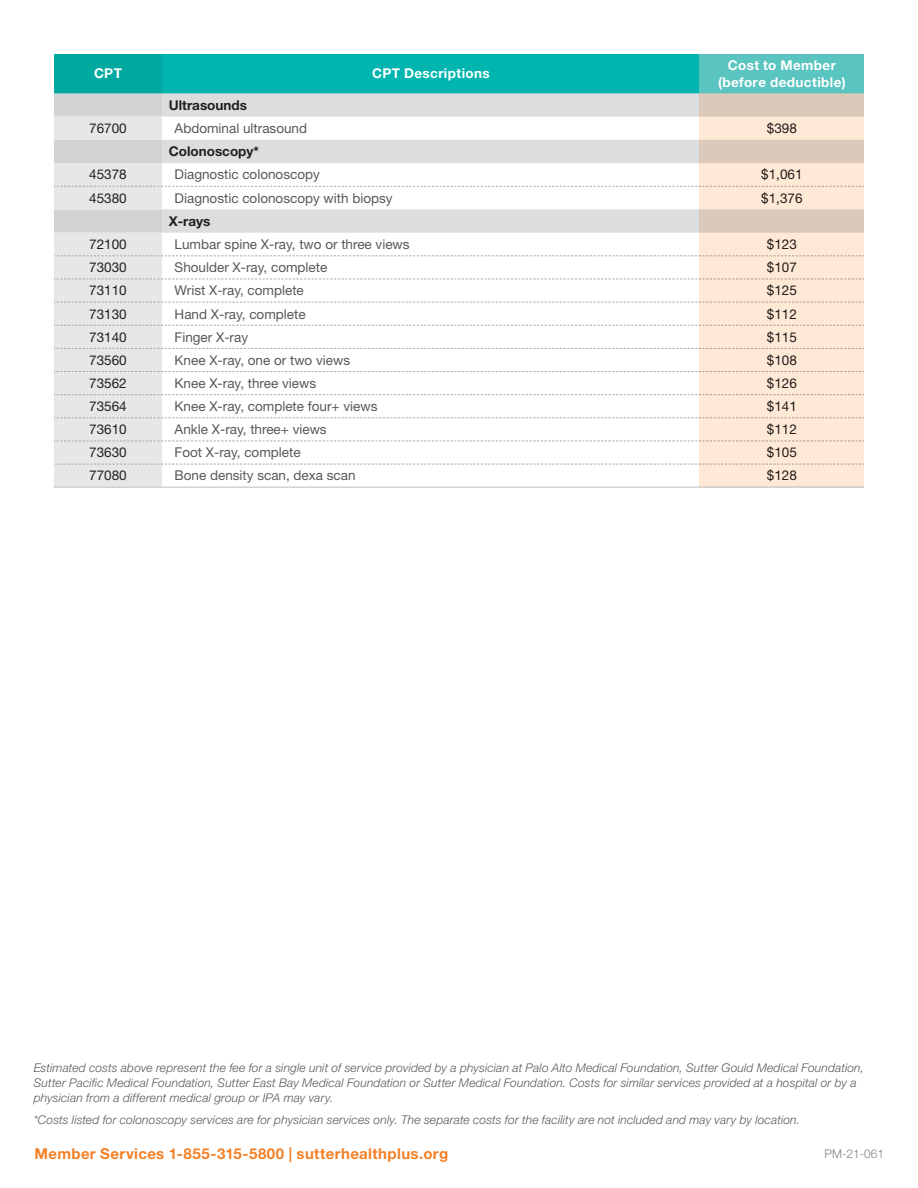
<style>
.page{position:relative;width:918px;height:1188px;background:#fff}
.page>*{position:absolute;margin:0;border:0;box-sizing:border-box;transform-origin:0 0}
.t1{font:700 15px "Helvetica Neue LT Std";letter-spacing:.025em;color:#f48026}
.t2{font:13.5px "Helvetica Neue LT Std";color:#57585a}
.t3{font:13.5px "Helvetica Neue LT Std";color:#231f20}
.t4{font:700 13.5px/16.2px "Helvetica Neue LT Std";letter-spacing:.03em;color:#fff;text-align:center}
.t5{font:700 13.5px "Helvetica Neue LT Std";color:#231f20}
.subtext{font:italic 300 12px/15px "Helvetica Neue LT Std";letter-spacing:.015em;color:#57585a}
.Tracking_Number{font:300 12px "Helvetica Neue LT Std";color:#808285}
</style>
<div class="page">
<div style="left:54px;top:54px;width:108px;height:39px;background:#00a9a0"></div>
<div style="left:162px;top:54px;width:538px;height:39px;background:#00b5af"></div>
<div style="left:700px;top:54px;width:164px;height:39px;background:#5ac4c0"></div>
<svg style="left:54px;top:93px;width:810px;height:393px"></svg>
<hr style="left:54px;top:486px;width:108px;height:2px;background:#d1d2d4">
<hr style="left:162px;top:486px;width:538px;height:2px;background:#d1d2d4">
<hr style="left:700px;top:486px;width:164px;height:2px;background:#d1d2d4">
<p class="t4" style="left:94px;top:65px;width:30px">CPT</p>
<p class="t4" style="left:372px;top:65px;width:119px">CPT Descriptions</p>
<p class="t4" style="left:718px;top:57px;width:129px">Cost to Member (before deductible)</p>
<p class="t5" style="left:169px;top:97px;width:80px">Ultrasounds</p>
<p class="t3" style="left:89px;top:120px;width:39px">76700</p>
<p class="t2" style="left:175px;top:120px;width:134px">Abdominal ultrasound</p>
<p class="t3" style="left:767px;top:120px;width:32px">$398</p>
<p class="t5" style="left:169px;top:143px;width:92px">Colonoscopy*</p>
<p class="t3" style="left:89px;top:167px;width:39px">45378</p>
<p class="t2" style="left:175px;top:167px;width:147px">Diagnostic colonoscopy</p>
<p class="t3" style="left:761px;top:167px;width:43px">$1,061</p>
<p class="t3" style="left:89px;top:190px;width:39px">45380</p>
<p class="t2" style="left:175px;top:190px;width:220px">Diagnostic colonoscopy with biopsy</p>
<p class="t3" style="left:761px;top:190px;width:43px">$1,376</p>
<p class="t5" style="left:169px;top:213px;width:43px">X-rays</p>
<p class="t3" style="left:89px;top:236px;width:39px">72100</p>
<p class="t2" style="left:175px;top:236px;width:237px">Lumbar spine X-ray, two or three views</p>
<p class="t3" style="left:767px;top:236px;width:32px">$123</p>
<p class="t3" style="left:89px;top:259px;width:39px">73030</p>
<p class="t2" style="left:175px;top:259px;width:154px">Shoulder X-ray, complete</p>
<p class="t3" style="left:767px;top:259px;width:32px">$107</p>
<p class="t3" style="left:89px;top:283px;width:39px">73110</p>
<p class="t2" style="left:175px;top:283px;width:131px">Wrist X-ray, complete</p>
<p class="t3" style="left:767px;top:283px;width:32px">$125</p>
<p class="t3" style="left:89px;top:306px;width:39px">73130</p>
<p class="t2" style="left:175px;top:306px;width:133px">Hand X-ray, complete</p>
<p class="t3" style="left:767px;top:306px;width:32px">$112</p>
<p class="t3" style="left:89px;top:329px;width:39px">73140</p>
<p class="t2" style="left:175px;top:329px;width:75px">Finger X-ray</p>
<p class="t3" style="left:767px;top:329px;width:32px">$115</p>
<p class="t3" style="left:89px;top:352px;width:39px">73560</p>
<p class="t2" style="left:175px;top:352px;width:177px">Knee X-ray, one or two views</p>
<p class="t3" style="left:767px;top:352px;width:32px">$108</p>
<p class="t3" style="left:89px;top:375px;width:39px">73562</p>
<p class="t2" style="left:175px;top:375px;width:143px">Knee X-ray, three views</p>
<p class="t3" style="left:767px;top:375px;width:32px">$126</p>
<p class="t3" style="left:89px;top:398px;width:39px">73564</p>
<p class="t2" style="left:175px;top:398px;width:204px">Knee X-ray, complete four+ views</p>
<p class="t3" style="left:767px;top:398px;width:32px">$141</p>
<p class="t3" style="left:89px;top:421px;width:39px">73610</p>
<p class="t2" style="left:175px;top:421px;width:154px">Ankle X-ray, three+ views</p>
<p class="t3" style="left:767px;top:421px;width:32px">$112</p>
<p class="t3" style="left:89px;top:444px;width:39px">73630</p>
<p class="t2" style="left:175px;top:444px;width:128px">Foot X-ray, complete</p>
<p class="t3" style="left:767px;top:444px;width:32px">$105</p>
<p class="t3" style="left:89px;top:468px;width:39px">77080</p>
<p class="t2" style="left:175px;top:468px;width:183px">Bone density scan, dexa scan</p>
<p class="t3" style="left:767px;top:468px;width:32px">$128</p>
<p class="subtext" style="left:34px;top:1060px;width:832px">Estimated costs above represent the fee for a single unit of service provided by a physician at Palo Alto Medical Foundation, Sutter Gould Medical Foundation,<br>Sutter Pacific Medical Foundation, Sutter East Bay Medical Foundation or Sutter Medical Foundation. Costs for similar services provided at a hospital or by a physician from a different medical group or IPA may vary.</p>
<p class="subtext" style="left:34px;top:1112px;width:768px">*Costs listed for colonoscopy services are for physician services only. The separate costs for the facility are not included and may vary by location.</p>
<p class="t1" style="left:35px;top:1144px;width:415px">Member Services 1-855-315-5800 | sutterhealthplus.org</p>
<p class="Tracking_Number" style="left:824px;top:1146px;width:61px">PM-21-061</p>
</div>
